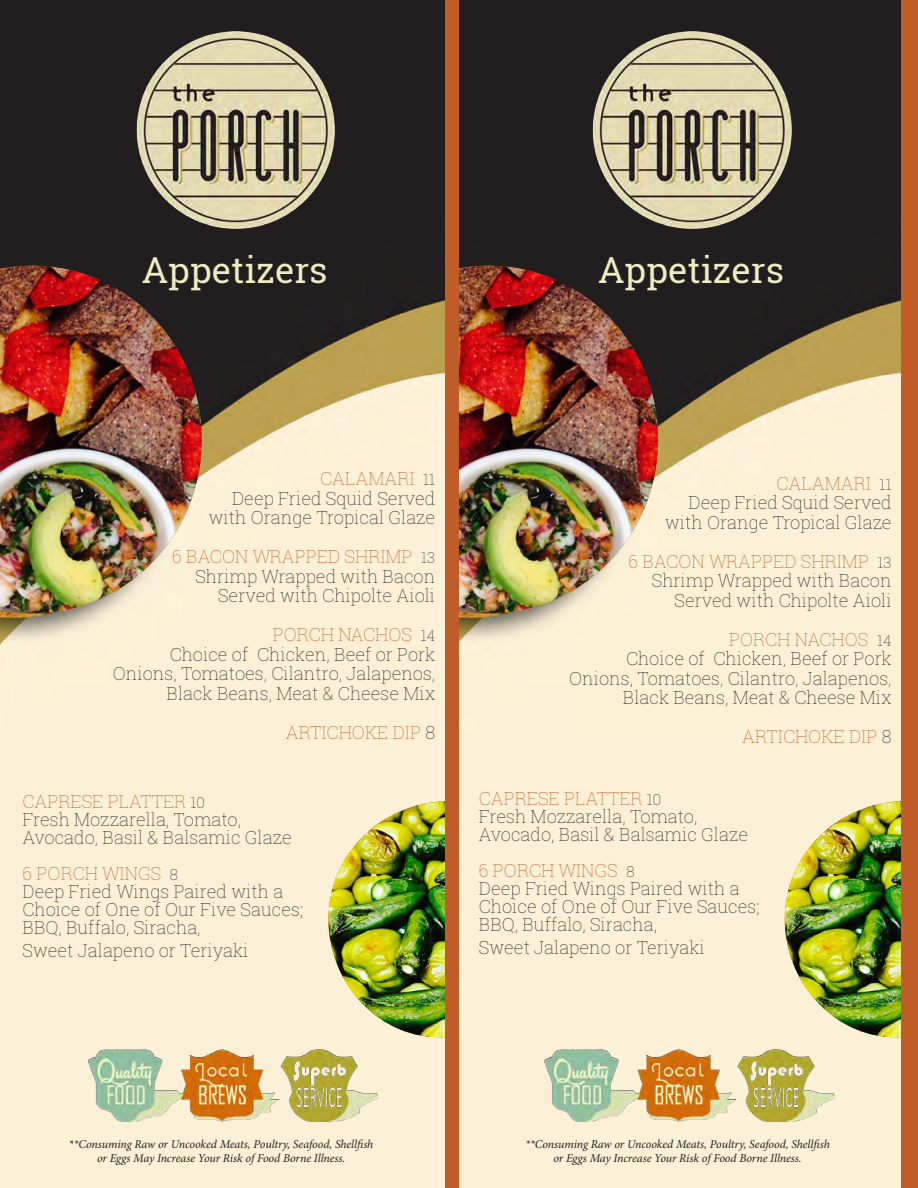
<style>
.page{position:relative;width:918px;height:1188px;background:#fff}
.page>*{position:absolute;margin:0;border:0;box-sizing:border-box;transform-origin:0 0}
.t1{font:36px "Roboto Slab";color:#f0eac2}
.t2{font:100 18px "Roboto Slab";color:#231f20}
.t3{font:100 18px "Roboto Slab";color:#c05c28}
.t4{font:italic 12px/14.4px "Minion Pro";letter-spacing:-.01em;color:#231f20;text-align:center}
.s1{font-size:15px;color:#231f20}
.s2{color:#231f20}
</style>
<div class="page">
<img style="left:459px;top:0;width:443px;height:1188px">
<img style="left:459px;top:1023px;width:376px;height:99px">
<img style="left:581px;top:17px;width:224px;height:222px">
<img style="left:785px;top:801px;width:117px;height:238px">
<div style="left:902px;top:0;width:16px;height:1188px;background:#c05c28"></div>
<img style="left:459px;top:266px;width:199px;height:347px">
<img style="left:0;top:0;width:446px;height:1188px">
<img style="left:0;top:1023px;width:379px;height:99px">
<img style="left:124px;top:17px;width:225px;height:222px">
<svg style="left:328px;top:800px;width:138px;height:240px"></svg>
<img style="left:328px;top:801px;width:133px;height:238px">
<div style="left:446px;top:0;width:13px;height:1188px;background:#c05c28"></div>
<img style="left:0;top:266px;width:202px;height:347px">
<p class="t1" style="left:142px;top:246px;width:187px">Appetizers</p>
<p class="t1" style="left:598px;top:246px;width:187px">Appetizers</p>
<p class="t3" style="left:320px;top:466px;width:117px">CALAMARI <span class="s1">11</span></p>
<p class="t2" style="left:232px;top:486px;width:205px">Deep Fried Squid Served</p>
<p class="t2" style="left:209px;top:505px;width:228px">with Orange Tropical Glaze</p>
<p class="t3" style="left:172px;top:544px;width:265px">6 BACON WRAPPED SHRIMP <span class="s1">13</span></p>
<p class="t2" style="left:195px;top:564px;width:241px">Shrimp Wrapped with Bacon</p>
<p class="t2" style="left:218px;top:583px;width:219px">Served with Chipolte Aioli</p>
<p class="t3" style="left:273px;top:622px;width:164px">PORCH NACHOS <span class="s1">14</span></p>
<p class="t2" style="left:170px;top:642px;width:267px">Choice of Chicken, Beef or Pork</p>
<p class="t2" style="left:113px;top:661px;width:324px">Onions, Tomatoes, Cilantro, Jalapenos,</p>
<p class="t2" style="left:167px;top:681px;width:270px">Black Beans, Meat &amp; Cheese Mix</p>
<p class="t3" style="left:286px;top:720px;width:151px">ARTICHOKE DIP <span class="s2">8</span></p>
<p class="t3" style="left:23px;top:790px;width:184px">CAPRESE PLATTER <span class="s1">10</span></p>
<p class="t2" style="left:23px;top:808px;width:220px">Fresh Mozzarella, Tomato,</p>
<p class="t2" style="left:23px;top:826px;width:271px">Avocado, Basil &amp; Balsamic Glaze</p>
<p class="t3" style="left:23px;top:862px;width:157px">6 PORCH WINGS <span class="s1">8</span></p>
<p class="t2" style="left:23px;top:880px;width:262px">Deep Fried Wings Paired with a</p>
<p class="t2" style="left:23px;top:898px;width:282px">Choice of One of Our Five Sauces;</p>
<p class="t2" style="left:23px;top:916px;width:180px">BBQ, Buffalo, Siracha,</p>
<p class="t2" style="left:23px;top:938px;width:227px">Sweet Jalapeno or Teriyaki</p>
<p class="t3" style="left:777px;top:471px;width:117px">CALAMARI <span class="s1">11</span></p>
<p class="t2" style="left:688px;top:490px;width:205px">Deep Fried Squid Served</p>
<p class="t2" style="left:665px;top:510px;width:228px">with Orange Tropical Glaze</p>
<p class="t3" style="left:629px;top:549px;width:265px">6 BACON WRAPPED SHRIMP <span class="s1">13</span></p>
<p class="t2" style="left:652px;top:568px;width:241px">Shrimp Wrapped with Bacon</p>
<p class="t2" style="left:674px;top:588px;width:219px">Served with Chipolte Aioli</p>
<p class="t3" style="left:729px;top:627px;width:164px">PORCH NACHOS <span class="s1">14</span></p>
<p class="t2" style="left:626px;top:646px;width:267px">Choice of Chicken, Beef or Pork</p>
<p class="t2" style="left:569px;top:666px;width:324px">Onions, Tomatoes, Cilantro, Jalapenos,</p>
<p class="t2" style="left:623px;top:685px;width:270px">Black Beans, Meat &amp; Cheese Mix</p>
<p class="t3" style="left:742px;top:724px;width:151px">ARTICHOKE DIP <span class="s2">8</span></p>
<p class="t3" style="left:479px;top:787px;width:184px">CAPRESE PLATTER <span class="s1">10</span></p>
<p class="t2" style="left:479px;top:805px;width:220px">Fresh Mozzarella, Tomato,</p>
<p class="t2" style="left:479px;top:823px;width:271px">Avocado, Basil &amp; Balsamic Glaze</p>
<p class="t3" style="left:479px;top:859px;width:157px">6 PORCH WINGS <span class="s1">8</span></p>
<p class="t2" style="left:479px;top:877px;width:262px">Deep Fried Wings Paired with a</p>
<p class="t2" style="left:479px;top:895px;width:282px">Choice of One of Our Five Sauces;</p>
<p class="t2" style="left:479px;top:913px;width:180px">BBQ, Buffalo, Siracha,</p>
<p class="t2" style="left:479px;top:935px;width:227px">Sweet Jalapeno or Teriyaki</p>
<p class="t4" style="left:69px;top:1136px;width:306px">**Consuming Raw or Uncooked Meats, Poultry, Seafood, Shellfish or Eggs May Increase Your Risk of Food Borne Illness.</p>
<p class="t4" style="left:525px;top:1136px;width:306px">**Consuming Raw or Uncooked Meats, Poultry, Seafood, Shellfish or Eggs May Increase Your Risk of Food Borne Illness.</p>
</div>
